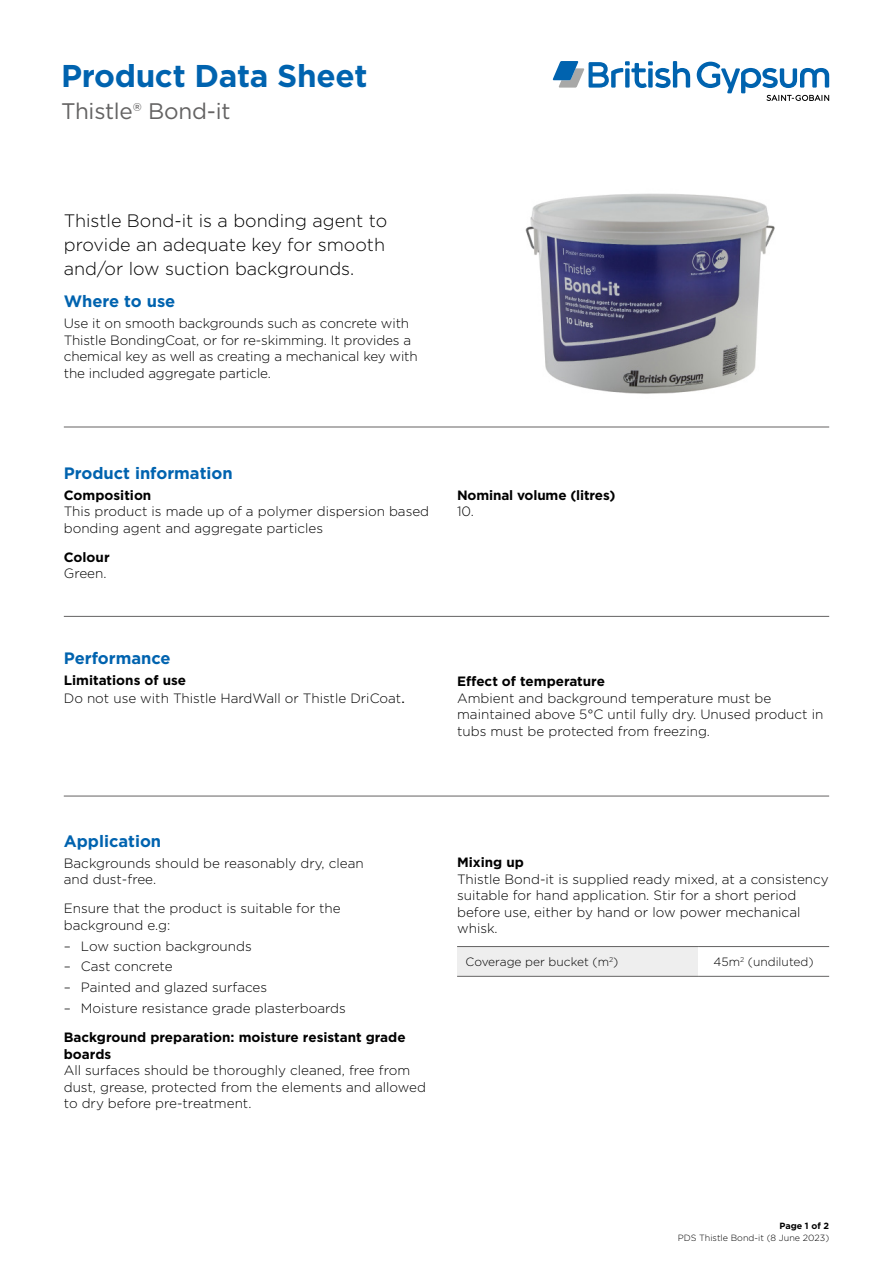
<style>
.page{position:relative;width:893px;height:1263px;background:#fff}
.page>*{position:absolute;margin:0;border:0;box-sizing:border-box;transform-origin:0 0}
.t1{font:700 31.5px "Gotham";letter-spacing:-.01em;color:#0063af}
.t2{font:22.5px "Gotham";letter-spacing:-.01em;color:#646363}
.t3{font:300 18px/24px "Gotham";color:#000}
.t4{font:700 16.5px "Gotham";color:#0063af}
.t5{font:300 13.5px/16.5px "Gotham";color:#000}
.t6{font:700 13.5px/16.5px "Gotham";color:#000}
.t7{font:300 12px "Gotham";color:#000}
.t8{font:300 9px "Gotham";color:#000}
.t9{font:700 9px "Gotham";color:#000}
.s1{font-weight:700}
.s2{font-family:"Helvetica";font-weight:400;font-size:15px}
</style>
<div class="page">
<svg style="left:553px;top:61px;width:137px;height:27px"></svg>
<svg style="left:697px;top:62px;width:132px;height:39px"></svg>
<img style="left:525px;top:193px;width:250px;height:201px">
<hr style="left:64px;top:427px;width:765px;height:1px;background:#646363">
<hr style="left:64px;top:616px;width:765px;height:1px;background:#646363">
<hr style="left:64px;top:796px;width:765px;height:1px;background:#646363">
<div style="left:457px;top:946px;width:241px;height:30px;background:#eee"></div>
<hr style="left:457px;top:946px;width:241px;height:1px;background:#646363">
<hr style="left:698px;top:946px;width:131px;height:1px;background:#646363">
<hr style="left:457px;top:976px;width:241px;height:1px;background:#646363">
<hr style="left:698px;top:976px;width:131px;height:1px;background:#646363">
<h1 class="t1" style="left:61px;top:55px;width:308px">Product Data Sheet</h1>
<h2 class="t2" style="left:61px;top:96px;width:171px">Thistle® Bond-it</h2>
<h3 class="t3" style="left:64px;top:208px;width:325px">Thistle Bond-it is a bonding agent to provide an adequate key for smooth and/or low suction backgrounds.</h3>
<p class="t4" style="left:64px;top:290px;width:113px">Where to use</p>
<p class="t5" style="left:64px;top:315px;width:356px">Use it on smooth backgrounds such as concrete with Thistle BondingCoat, or for re-skimming. It provides a chemical key as well as creating a mechanical key with the included aggregate particle.</p>
<p class="t4" style="left:64px;top:462px;width:170px">Product information</p>
<p class="t6" style="left:64px;top:486px;width:89px">Composition</p>
<p class="t5" style="left:64px;top:503px;width:367px">This product is made up of a polymer dispersion based bonding agent and aggregate particles</p>
<p class="t6" style="left:64px;top:549px;width:47px">Colour</p>
<p class="t5" style="left:64px;top:565px;width:44px">Green.</p>
<p class="t6" style="left:457px;top:486px;width:160px">Nominal volume (litres)</p>
<p class="t5" style="left:457px;top:503px;width:18px">10.</p>
<p class="t4" style="left:64px;top:647px;width:108px">Performance</p>
<p class="t5" style="left:64px;top:671px;width:343px;line-height:18px"><span class="s1">Limitations of use<br></span>Do not use with Thistle HardWall or Thistle DriCoat<span class="s2">.</span></p>
<p class="t6" style="left:457px;top:673px;width:149px">Effect of temperature</p>
<p class="t5" style="left:457px;top:689px;width:368px">Ambient and background temperature must be maintained above 5°C until fully dry. Unused product in tubs must be protected from freezing.</p>
<p class="t4" style="left:64px;top:830px;width:99px">Application</p>
<p class="t5" style="left:64px;top:854px;width:301px">Backgrounds should be reasonably dry, clean and dust-free.</p>
<p class="t5" style="left:64px;top:900px;width:278px">Ensure that the product is suitable for the background e.g:</p>
<p class="t5" style="left:64px;top:937px;width:189px">– Low suction backgrounds</p>
<p class="t5" style="left:64px;top:958px;width:110px">– Cast concrete</p>
<p class="t5" style="left:64px;top:979px;width:205px">– Painted and glazed surfaces</p>
<p class="t5" style="left:64px;top:999px;width:284px">– Moisture resistance grade plasterboards</p>
<p class="t6" style="left:64px;top:1029px;width:343px">Background preparation: moisture resistant grade boards</p>
<p class="t5" style="left:64px;top:1062px;width:364px">All surfaces should be thoroughly cleaned, free from dust, grease, protected from the elements and allowed to dry before pre-treatment.</p>
<p class="t6" style="left:457px;top:854px;width:68px">Mixing up</p>
<p class="t5" style="left:457px;top:870px;width:373px">Thistle Bond-it is supplied ready mixed, at a consistency suitable for hand application. Stir for a short period before use, either by hand or low power mechanical whisk.</p>
<p class="t7" style="left:466px;top:954px;width:154px">Coverage per bucket (m<sup>2</sup>)</p>
<p class="t7" style="left:713px;top:954px;width:102px">45m<sup>2</sup> (undiluted)</p>
<p class="t9" style="left:779px;top:1219px;width:51px">Page 1 of 2</p>
<p class="t8" style="left:678px;top:1232px;width:153px">PDS Thistle Bond-it (8 June 2023)</p>
</div>
